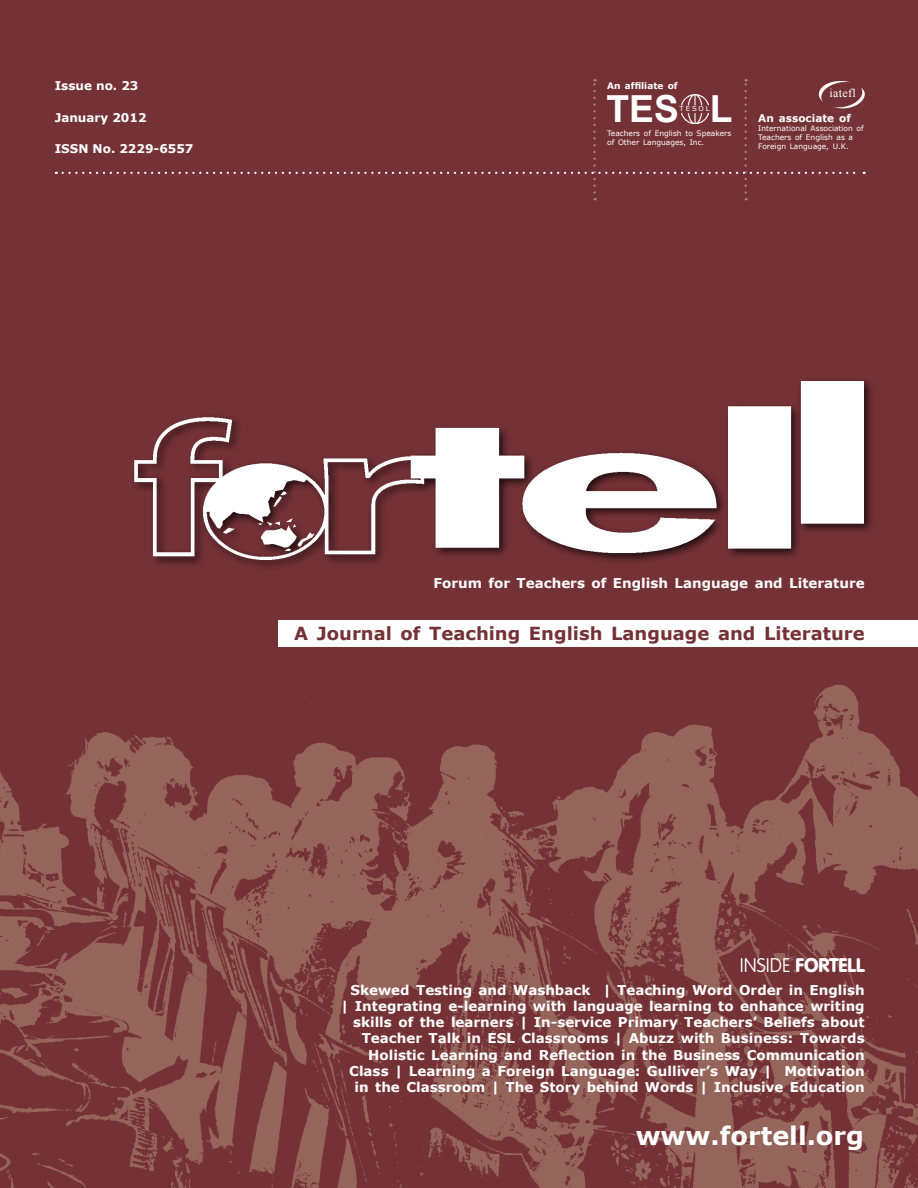
<style>
.page{position:relative;width:918px;height:1188px;background:#fff}
.page>*{position:absolute;margin:0;border:0;box-sizing:border-box;transform-origin:0 0}
.t1{font:700 37.2px "Arial";color:#fff}
.t2{font:700 25.5px "Verdana";color:#fff}
.t3{font:900 19.5px "VAG Rounded";color:#fff}
.t4{font:700 18px "Verdana";color:#743237}
.t5{font:700 13.5px/16.2px "Verdana";color:#fff;text-align:right}
.t6{font:700 12px "Verdana";color:#fff}
.t7{font:12px "Times New Roman";letter-spacing:.03em;color:#fff}
.t8{font:700 10.5px "Verdana";color:#fff}
.t9{font:700 9px "Verdana";color:#fff}
.t10{font:7.5px/9px "Verdana";color:#fff}
.t11{font:6.9px "Verdana";letter-spacing:.28em;color:#fff}
.s1{font-weight:100}
</style>
<div class="page">
<div style="left:0;top:0;width:918px;height:566px;background:#743237"></div>
<img style="left:0;top:566px;width:918px;height:622px">
<div style="left:278px;top:620px;width:640px;height:27px;background:#fff"></div>
<div style="left:130px;top:376px;width:746px;height:195px;background:#000;opacity:.75"></div>
<img style="left:134px;top:381px;width:730px;height:179px">
<div style="left:63px;top:79px;width:803px;height:121px;background:#743237"></div>
<p class="t6" style="left:55px;top:77px;width:85px">Issue no. 23</p>
<p class="t6" style="left:55px;top:109px;width:93px">January 2012</p>
<p class="t6" style="left:55px;top:140px;width:140px">ISSN No. 2229-6557</p>
<p class="t9" style="left:607px;top:79px;width:72px">An affiliate of</p>
<h1 class="t1" style="left:607px;top:84px;width:127px">TES L</h1>
<p class="t11" style="left:680px;top:104px;width:32px">TESOL</p>
<p class="t10" style="left:607px;top:128px;width:126px">Teachers of English to Speakers of Other Languages, Inc.</p>
<p class="t7" style="left:829px;top:85px;width:28px">iatefl</p>
<p class="t8" style="left:758px;top:110px;width:94px">An associate of</p>
<p class="t10" style="left:758px;top:123px;width:107px">International Association of<br>Teachers of English as a<br>Foreign Language, U.K.</p>
<p class="t5" style="left:433px;top:574px;width:433px">Forum for Teachers of English Language and Literature</p>
<h3 class="t4" style="left:294px;top:621px;width:572px">A Journal of Teaching English Language and Literature</h3>
<h3 class="t3" style="left:740px;top:953px;width:126px"><span class="s1">INSIDE</span> FORTELL</h3>
<p class="t5" style="left:341px;top:982px;width:525px">Skewed Testing and Washback | Teaching Word Order in English | Integrating e-learning with language learning to enhance writing skills of the learners | In-service Primary Teachers’ Beliefs about Teacher Talk in ESL Classrooms | Abuzz with Business: Towards Holistic Learning and Reflection in the Business Communication Class | Learning a Foreign Language: Gulliver’s Way | Motivation in the Classroom | The Story behind Words | Inclusive Education</p>
<h2 class="t2" style="left:636px;top:1117px;width:230px">www.fortell.org</h2>
</div>
